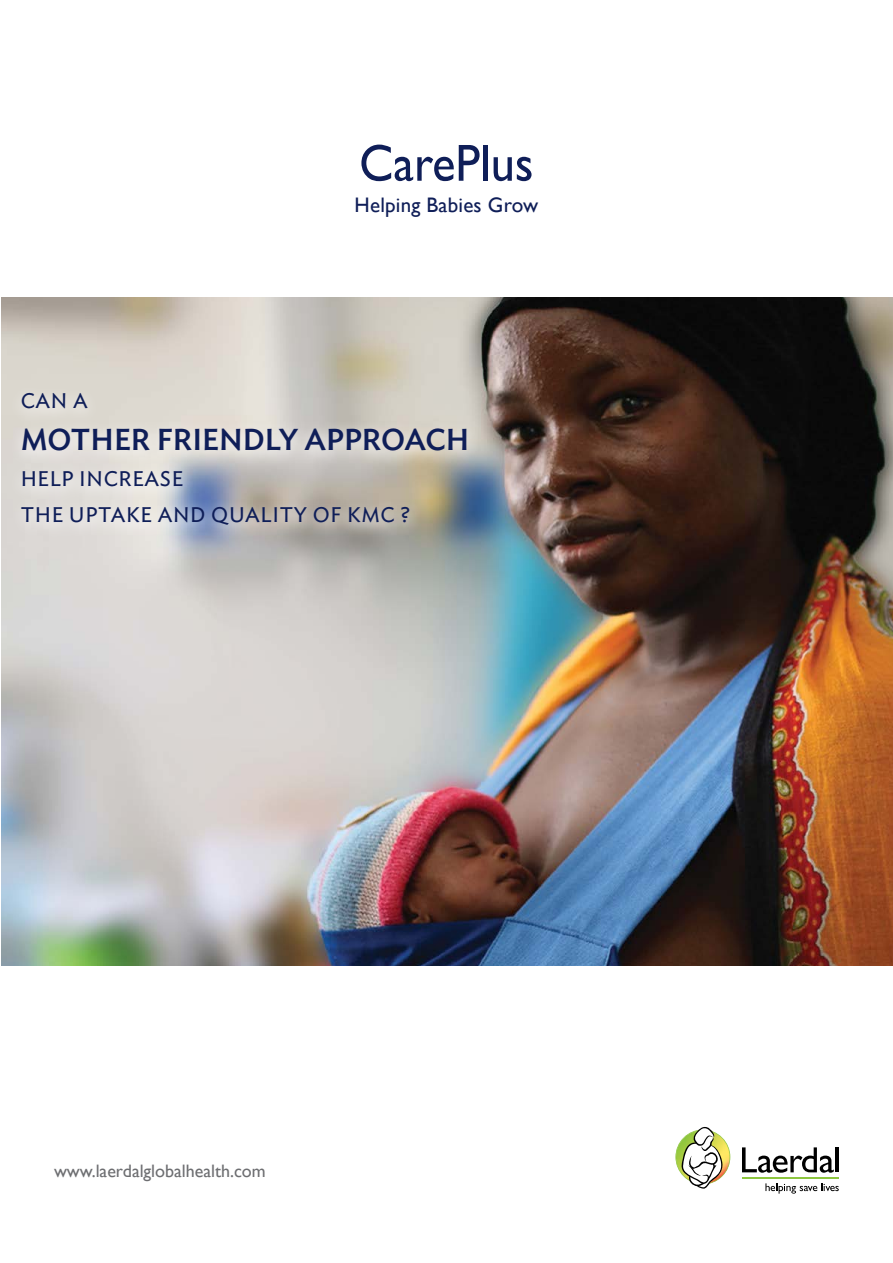
<style>
.page{position:relative;width:893px;height:1263px;background:#fff}
.page>*{position:absolute;margin:0;border:0;box-sizing:border-box;transform-origin:0 0}
.t1{font:500 30px "Ideal Sans";color:#0f1e58}
.t2{font:21px/36px "Ideal Sans";letter-spacing:.03em;color:#0f1e58}
.t3{font:21px "Gill Alt One";letter-spacing:.01em;color:#0f1e58}
.t4{font:18px "Gill Alt One";color:#6d6e71}
</style>
<div class="page">
<img style="left:1px;top:297px;width:892px;height:669px">
<svg style="left:742px;top:1147px;width:92px;height:26px"></svg>
<hr style="left:835px;top:1147px;width:4px;height:25px;background:#000">
<svg style="left:765px;top:1183px;width:74px;height:10px"></svg>
<hr style="left:742px;top:1177px;width:97px;height:2px;background:#8dc63f">
<svg style="left:675px;top:1126px;width:55px;height:63px"></svg>
<svg style="left:361px;top:145px;width:119px;height:36px"></svg>
<hr style="left:483px;top:145px;width:4px;height:36px;background:#0f1e58">
<svg style="left:494px;top:157px;width:37px;height:24px"></svg>
<div style="left:9px;top:384px;width:471px;height:158px;background:#fffeff;opacity:.75"></div>
<p class="t3" style="left:355px;top:193px;width:185px">Helping Babies Grow</p>
<p class="t2" style="left:21px;top:381px;width:69px">CAN A</p>
<h1 class="t1" style="left:21px;top:416px;width:450px">MOTHER FRIENDLY APPROACH</h1>
<p class="t2" style="left:21px;top:459px;width:391px">HELP INCREASE<br>THE UPTAKE AND QUALITY OF KMC ?</p>
<p class="t4" style="left:54px;top:1160px;width:213px">www.laerdalglobalhealth.com</p>
</div>
